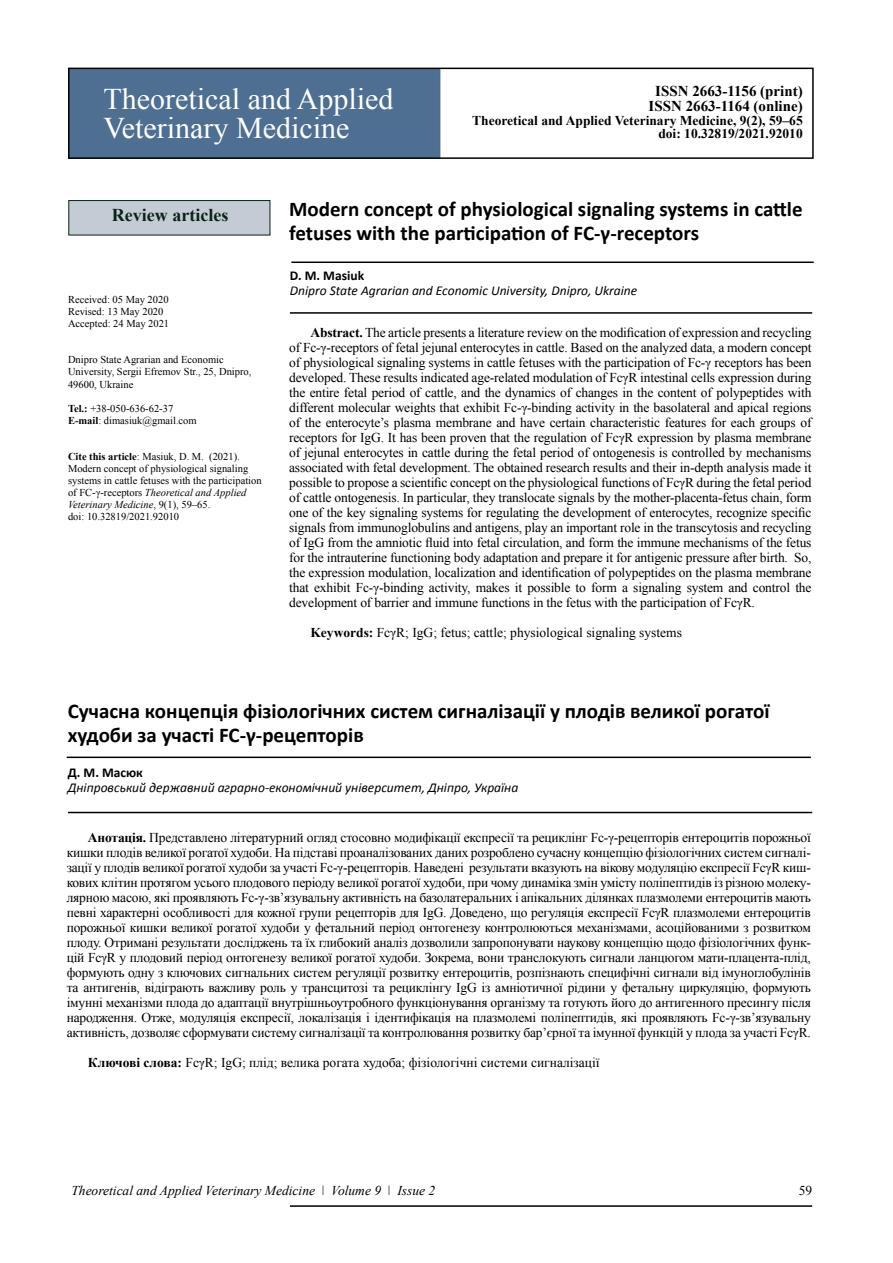
<style>
.page{position:relative;width:893px;height:1263px;background:#fff}
.page>*{position:absolute;margin:0;border:0;box-sizing:border-box;transform-origin:0 0}
.t1{font:30px/28.5px "Times New Roman";color:#fff}
.t2{font:700 21px/24px "Calibri";color:#000}
.t3{font:700 18px "Times New Roman";color:#0a2317}
.t4{font:700 15px/15px "Times New Roman";color:#000;text-align:center}
.t5{font:13.5px/15px "Times New Roman";letter-spacing:-.005em;color:#000;text-align:justify}
.t6{font:italic 13.5px "Calibri";color:#000}
.t7{font:700 13.5px/13.5px "Times New Roman";color:#000;text-align:right}
.t8{font:italic 13.5px "Times New Roman";color:#020203}
.t9{font:700 13.5px "Calibri";color:#000}
.t10{font:13.5px "Times New Roman";color:#020203}
.t11{font:10.5px/12px "Times New Roman";color:#000}
.s1{font-weight:700}
.s2{font-style:italic}
</style>
<div class="page">
<div style="left:71px;top:71px;width:370px;height:85px;background:#4e6f91"></div>
<div style="left:68px;top:68px;width:746px;height:91px;border:2px solid #000"></div>
<hr style="left:290px;top:1205px;width:522px;height:2px;background:#000">
<hr style="left:67px;top:756px;width:744px;height:2px;background:#000">
<hr style="left:68px;top:812px;width:744px;height:1px;background:#000">
<hr style="left:291px;top:261px;width:523px;height:2px;background:#000">
<hr style="left:290px;top:312px;width:522px;height:2px;background:#000">
<div style="left:68px;top:200px;width:202px;height:35px;background:#c5cbd4;border:1px solid #0a2318"></div>
<h1 class="t1" style="left:104px;top:85px;width:291px">Theoretical and Applied<br>Veterinary Medicine</h1>
<p class="t4" style="left:649px;top:83px;width:156px">ISSN 2663-1156 (print)<br>ISSN 2663-1164 (online)</p>
<p class="t7" style="left:472px;top:113px;width:332px">Theoretical and Applied Veterinary Medicine, 9(2), 59‒65 doi: 10.32819/2021.92010</p>
<h3 class="t3" style="left:112px;top:202px;width:118px">Review articles</h3>
<p class="t11" style="left:68px;top:294px;width:103px">Received: 05 May 2020<br>Revised: 13 May 2020<br>Accepted: 24 May 2021</p>
<p class="t11" style="left:68px;top:354px;width:185px">Dnipro State Agrarian and Economic<br>University, Sergii Efremov Str., 25, Dnipro,<br>49600, Ukraine</p>
<p class="t11" style="left:68px;top:402px;width:130px"><span class="s1">Tel.:</span> +38-050-636-62-37<br><span class="s1">E-mail</span>: dimasiuk@gmail.com</p>
<p class="t11" style="left:68px;top:450px;width:195px"><span class="s1">Cite this article</span>: Masiuk, D. M. (2021).<br>Modern concept of physiological signaling systems in cattle fetuses with the participation of FC-γ-receptors <span class="s2">Theoretical and Applied Veterinary Medicine</span>, 9(1), 59‒65.<br>doi: 10.32819/2021.92010</p>
<h2 class="t2" style="left:289px;top:197px;width:515px">Modern concept of physiological signaling systems in cattle fetuses with the participation of FC-γ-receptors</h2>
<p class="t9" style="left:290px;top:267px;width:76px">D. M. Masіuk</p>
<p class="t6" style="left:290px;top:281px;width:349px">Dnipro State Agrarian and Economic University, Dnipro, Ukraine</p>
<p class="t5" style="left:289px;top:325px;width:524px;text-indent:21px"><span class="s1">Abstract.</span> The article presents a literature review on the modification of expression and recycling of Fc-γ-receptors of fetal jejunal enterocytes in cattle. Based on the analyzed data, a modern concept of physiological signaling systems in cattle fetuses with the participation of Fc-γ receptors has been developed. These results indicated age-related modulation of FcγR intestinal cells expression during the entire fetal period of cattle, and the dynamics of changes in the content of polypeptides with different molecular weights that exhibit Fc-γ-binding activity in the basolateral and apical regions of the enterocyte’s plasma membrane and have certain characteristic features for each groups of receptors for IgG. It has been proven that the regulation of FcγR expression by plasma membrane of jejunal enterocytes in cattle during the fetal period of ontogenesis is controlled by mechanisms associated with fetal development. The obtained research results and their in-depth analysis made it possible to propose a scientific concept on the physiological functions of FcγR during the fetal period of cattle ontogenesis. In particular, they translocate signals by the mother-placenta-fetus chain, form one of the key signaling systems for regulating the development of enterocytes, recognize specific signals from immunoglobulins and antigens, play an important role in the transcytosis and recycling of IgG from the amniotic fluid into fetal circulation, and form the immune mechanisms of the fetus for the intrauterine functioning body adaptation and prepare it for antigenic pressure after birth. So, the expression modulation, localization and identification of polypeptides on the plasma membrane that exhibit Fc-γ-binding activity, makes it possible to form a signaling system and control the development of barrier and immune functions in the fetus with the participation of FcγR.</p>
<p class="t5" style="left:310px;top:624px;width:373px"><span class="s1">Keywords:</span> FcγR; IgG; fetus; cattle; physiological signaling systems</p>
<h2 class="t2" style="left:68px;top:699px;width:703px">Сучасна концепція фізіологічних систем сигналізації у плодів великої рогатої худоби за участі FC-γ-рецепторів</h2>
<p class="t9" style="left:68px;top:764px;width:77px">Д. М. Масюк</p>
<p class="t6" style="left:68px;top:779px;width:452px">Дніпровський державний аграрно-економічний університет, Дніпро, Україна</p>
<p class="t5" style="left:67px;top:830px;width:746px;text-indent:21px"><span class="s1">Анотація.</span> Представлено літературний огляд стосовно модифікації експресії та рециклінг Fс-γ-рецепторів ентероцитів порожньої кишки плодів великої рогатої худоби. На підставі проаналізованих даних розроблено сучасну концепцію фізіологічних систем сигналі&shy;зації у плодів великої рогатої худоби за участі Fc-γ-рецепторів. Наведені результати вказують на вікову модуляцію експресії FcγR киш&shy;кових клітин протягом усього плодового періоду великої рогатої худоби, при чому динаміка змін умісту поліпептидів із різною молеку&shy;лярною масою, які проявляють Fc-γ-зв’язувальну активність на базолатеральних і апікальних ділянках плазмолеми ентероцитів мають певні характерні особливості для кожної групи рецепторів для IgG. Доведено, що регуляція експресії FcγR плазмолеми ентероцитів порожньої кишки великої рогатої худоби у фетальний період онтогенезу контролюються механізмами, асоційованими з розвитком плоду. Отримані результати досліджень та їх глибокий аналіз дозволили запропонувати наукову концепцію щодо фізіологічних функ&shy;цій FcγR у плодовий період онтогенезу великої рогатої худоби. Зокрема, вони транслокують сигнали ланцюгом мати-плацента-плід, формують одну з ключових сигнальних систем регуляції розвитку ентероцитів, розпізнають специфічні сигнали від імуноглобулінів та антигенів, відіграють важливу роль у трансцитозі та рециклінгу IgG із амніотичної рідини у фетальну циркуляцію, формують імунні механізми плода до адаптації внутрішньоутробного функціонування організму та готують його до антигенного пресингу після народження. Отже, модуляція експресії, локалізація і ідентифікація на плазмолемі поліпептидів, які проявляють Fc-γ-зв’язувальну активність, дозволяє сформувати систему сигналізації та контролювання розвитку бар’єрної та імунної функцій у плода за участі FcγR.</p>
<p class="t5" style="left:88px;top:1055px;width:513px"><span class="s1">Ключові слова:</span> FcγR; IgG; плід; велика рогата худоба; фізіологічні системи сигналізації</p>
<p class="t8" style="left:71px;top:1181px;width:365px">Theoretical and Applied Veterinary Medicine Volume 9 Issue 2</p>
<p class="t10" style="left:799px;top:1181px;width:15px">59</p>
</div>
